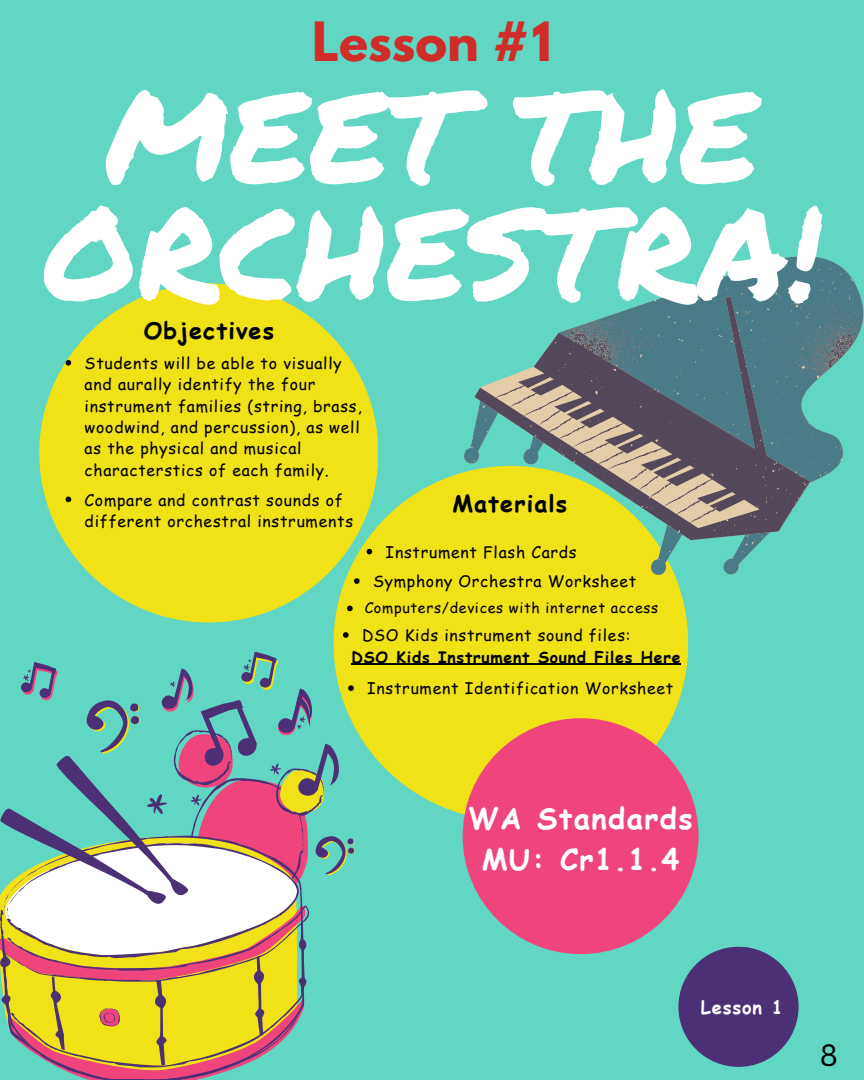
<style>
.page{position:relative;width:864px;height:1080px;background:#61d6c2}
.page>*{position:absolute;margin:0;border:0;box-sizing:border-box;transform-origin:0 0}
.t1{font:127.35px/116.9px "Permanent Marker";color:#fff;text-align:center}
.t2{font:700 48px "League Spartan";color:#d12c2c}
.t3{font:30px "Canva Sans";color:#000}
.t4{font:700 29.25px "Comic Sans MS";letter-spacing:.045em;color:#fff}
.t5{font:700 23.4px "Comic Sans MS";letter-spacing:.045em;color:#000}
.t6{font:700 18.3px "Comic Sans MS";letter-spacing:.05em;color:#fff}
.t7{font:15.9px/21.3px "Comic Sans MS";letter-spacing:.045em;color:#000}
.t8{font:700 15.9px "Comic Sans MS";letter-spacing:.045em;color:#000}
.t9{font:14.4px "Comic Sans MS";letter-spacing:.05em;color:#000}
</style>
<div class="page">
<div style="left:39px;top:283px;width:339px;height:339px;background:#f1e117;border-radius:50%"></div>
<div style="left:678px;top:947px;width:121px;height:120px;background:#4b3076;border-radius:50%"></div>
<svg style="left:66px;top:360px;width:5px;height:6px"></svg>
<svg style="left:66px;top:497px;width:5px;height:5px"></svg>
<div style="left:334px;top:466px;width:354px;height:354px;background:#f1e117;border-radius:50%"></div>
<div style="left:463px;top:718px;width:236px;height:236px;background:#ef457c;border-radius:50%"></div>
<svg style="left:468px;top:256px;width:396px;height:321px"></svg>
<svg style="left:367px;top:549px;width:5px;height:5px"></svg>
<svg style="left:0;top:652px;width:355px;height:428px"></svg>
<svg style="left:354px;top:578px;width:6px;height:6px"></svg>
<svg style="left:347px;top:606px;width:6px;height:5px"></svg>
<svg style="left:343px;top:632px;width:6px;height:6px"></svg>
<hr style="left:352px;top:664px;width:329px;height:1px;background:#000">
<p class="t2" style="left:312px;top:18px;width:241px">Lesson #1</p>
<p class="t1" style="left:42px;top:74px;width:780px">MEET THE<br>ORCHESTRA!</p>
<h5 class="t5" style="left:144px;top:313px;width:132px">Objectives</h5>
<h2 class="t7" style="left:85px;top:352px;width:279px">Students will be able to visually and aurally identify the four instrument families (string, brass, woodwind, and percussion), as well as the physical and musical characterstics of each family.</h2>
<h1 class="t7" style="left:85px;top:488px;width:270px">Compare and contrast sounds of different orchestral instruments</h1>
<h5 class="t5" style="left:452px;top:486px;width:116px">Materials</h5>
<p class="t7" style="left:386px;top:541px;width:192px">Instrument Flash Cards</p>
<p class="t7" style="left:373px;top:570px;width:265px">Symphony Orchestra Worksheet</p>
<p class="t9" style="left:365px;top:598px;width:295px">Computers/devices with internet access</p>
<p class="t7" style="left:362px;top:624px;width:270px">DSO Kids instrument sound files:</p>
<p class="t8" style="left:352px;top:645px;width:331px">DSO Kids Instrument Sound Files Here</p>
<p class="t7" style="left:367px;top:677px;width:308px">Instrument Identification Worksheet</p>
<p class="t4" style="left:468px;top:797px;width:226px">WA Standards</p>
<p class="t4" style="left:482px;top:838px;width:199px">MU: Cr1.1.4</p>
<p class="t6" style="left:701px;top:994px;width:84px">Lesson 1</p>
<h3 class="t3" style="left:820px;top:1034px;width:20px">8</h3>
</div>
